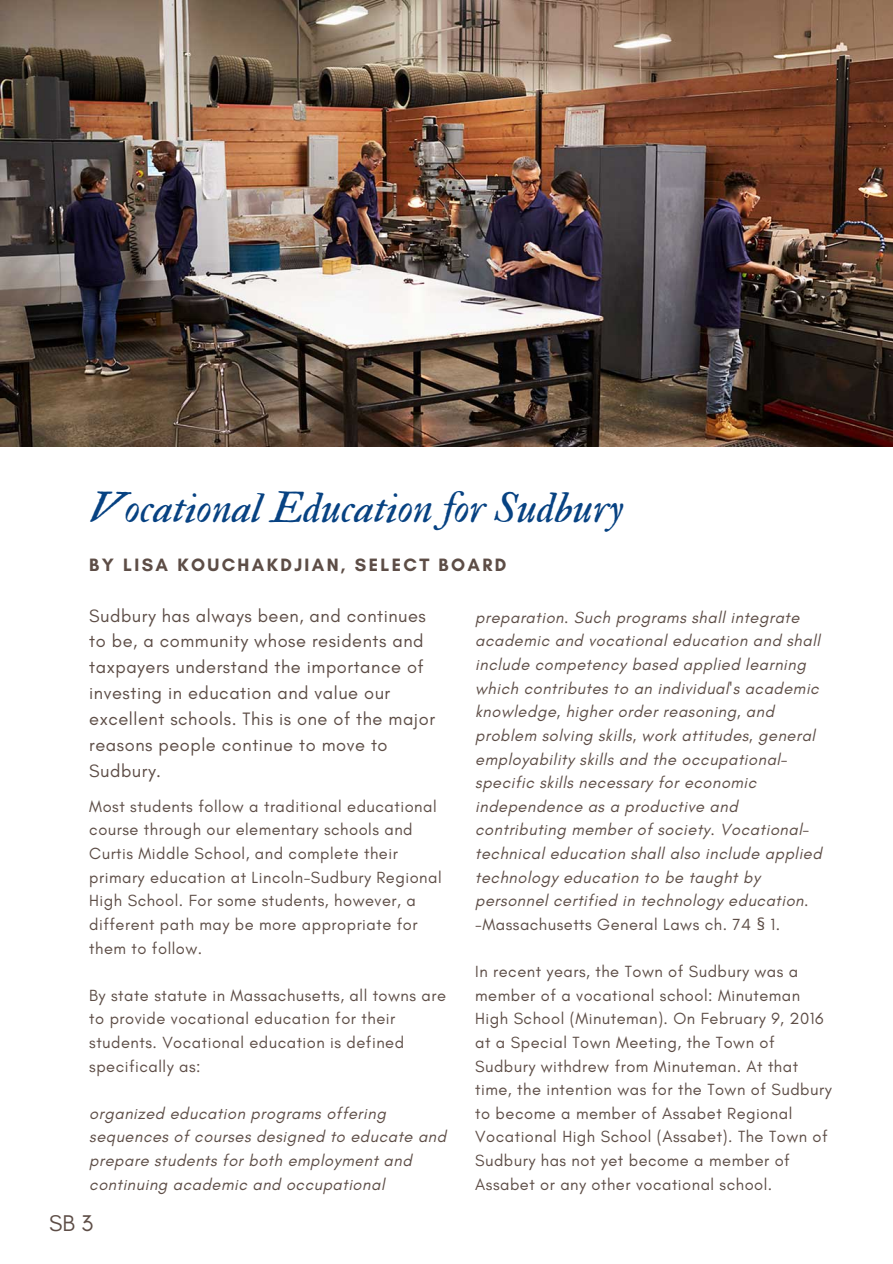
<style>
.page{position:relative;width:893px;height:1264px;background:#fff}
.page>*{position:absolute;margin:0;border:0;box-sizing:border-box;transform-origin:0 0}
.t1{font:42.45px "IM FELL Double Pica Italic";color:#074282}
.t2{font:23.1px "Glacial Indifference";color:#5d4d46}
.t3{font:18.15px/25.8px "Glacial Indifference";letter-spacing:.03em;color:#5d4d46}
.t4{font:700 18.15px "Glacial Indifference";letter-spacing:.13em;color:#5d4d46}
.t5{font:16.5px/23.5px "Glacial Indifference";letter-spacing:.03em;color:#5d4d46}
.t6{font:italic 16.5px/23.5px "Glacial Indifference";letter-spacing:.03em;color:#5d4d46}
.s1{font-style:normal}
.s2{font-family:"Noto Sans";font-style:normal}
</style>
<div class="page">
<img style="left:0;top:0;width:892px;height:446px">
<h1 class="t1" style="left:89px;top:482px;width:535px">Vocational Education for Sudbury</h1>
<p class="t4" style="left:89px;top:554px;width:418px">BY LISA KOUCHAKDJIAN, SELECT BOARD</p>
<p class="t3" style="left:89px;top:602px;width:347px">Sudbury has always been, and continues to be, a community whose residents and taxpayers understand the importance of investing in education and value our excellent schools. This is one of the major reasons people continue to move to Sudbury.</p>
<p class="t6" style="left:475px;top:605px;width:348px">preparation. Such programs shall integrate academic and vocational education and shall include competency based applied learning which contributes to an individual's academic knowledge, higher order reasoning, and problem solving skills, work attitudes, general employability skills and the occupational&shy;specific skills necessary for economic independence as a productive and contributing member of society. Vocational&shy;technical education shall also include applied technology education to be taught by personnel certified in technology education. -<span class="s1">Massachusetts General Laws ch. 74</span> <span class="s2">§</span> <span class="s1">1.</span></p>
<p class="t5" style="left:475px;top:959px;width:358px">In recent years, the Town of Sudbury was a member of a vocational school: Minuteman High School (Minuteman). On February 9, 2016 at a Special Town Meeting, the Town of Sudbury withdrew from Minuteman. At that time, the intention was for the Town of Sudbury to become a member of Assabet Regional Vocational High School (Assabet). The Town of Sudbury has not yet become a member of Assabet or any other vocational school.</p>
<p class="t5" style="left:89px;top:794px;width:354px">Most students follow a traditional educational course through our elementary schools and Curtis Middle School, and complete their primary education at Lincoln-Sudbury Regional High School. For some students, however, a different path may be more appropriate for them to follow.</p>
<p class="t5" style="left:89px;top:983px;width:358px">By state statute in Massachusetts, all towns are to provide vocational education for their students. Vocational education is defined specifically as:</p>
<p class="t6" style="left:89px;top:1101px;width:358px">organized education programs offering sequences of courses designed to educate and prepare students for both employment and continuing academic and occupational</p>
<h2 class="t2" style="left:49px;top:1208px;width:46px">SB 3</h2>
</div>
